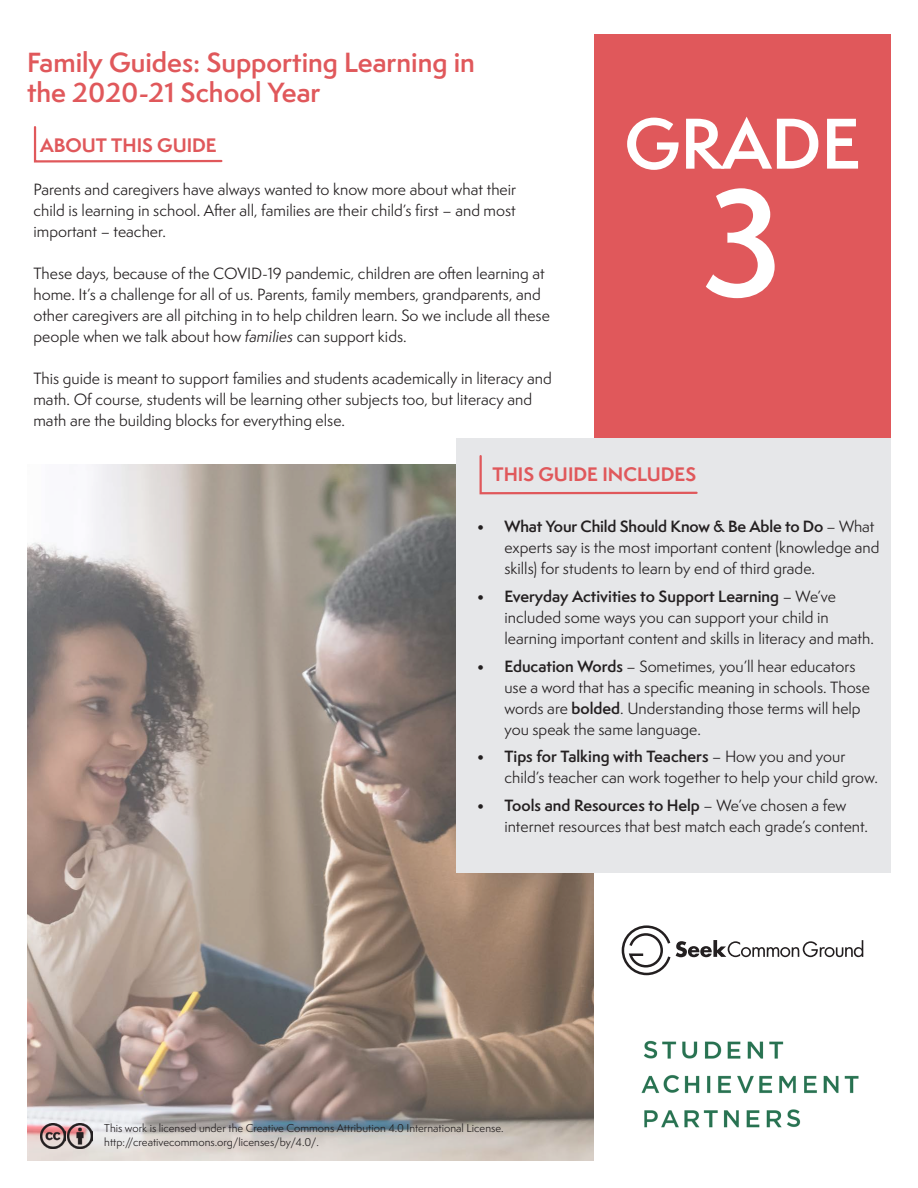
<style>
.page{position:relative;width:918px;height:1188px;background:#fff}
.page>*{position:absolute;margin:0;border:0;box-sizing:border-box;transform-origin:0 0}
.t1{font:600 141px "Semplicita Pro";color:#fff}
.t2{font:600 66px "Semplicita Pro";color:#fff}
.t3{font:600 25.5px/30.6px "Semplicita Pro";color:#e0585b}
.t4{font:700 18px "Semplicita Pro";color:#e0585b}
.t5{font:15px/21px "Semplicita Pro";color:#231f20}
.t6{font:10.5px "Semplicita Pro";color:#231f20}
.s1{font-style:italic}
.s2{font-weight:600}
</style>
<div class="page">
<img style="left:27px;top:464px;width:567px;height:697px">
<div style="left:594px;top:34px;width:297px;height:492px;background:#e0585b"></div>
<div style="left:457px;top:438px;width:434px;height:435px;background:#e6e7e9"></div>
<svg style="left:621px;top:925px;width:242px;height:51px"></svg>
<svg style="left:33px;top:126px;width:190px;height:37px"></svg>
<svg style="left:479px;top:455px;width:219px;height:40px"></svg>
<img style="left:40px;top:1123px;width:52px;height:25px">
<img style="left:641px;top:1040px;width:218px;height:88px">
<p class="t3" style="left:27px;top:46px;width:449px">Family Guides: Supporting Learning in the 2020-21 School Year</p>
<p class="t4" style="left:40px;top:132px;width:178px">ABOUT THIS GUIDE</p>
<p class="t5" style="left:33px;top:179px;width:484px;text-align:justify">Parents and caregivers have always wanted to know more about what their child is learning in school. After all, families are their child’s first – and most important – teacher.</p>
<p class="t5" style="left:33px;top:263px;width:518px">These days, because of the COVID-19 pandemic, children are often learning at home. It’s a challenge for all of us. Parents, family members, grandparents, and other caregivers are all pitching in to help children learn. So we include all these people when we talk about how <span class="s1">families</span> can support kids.</p>
<p class="t5" style="left:33px;top:368px;width:520px">This guide is meant to support families and students academically in literacy and math. Of course, students will be learning other subjects too, but literacy and math are the building blocks for everything else.</p>
<p class="t2" style="left:624px;top:96px;width:238px">GRADE</p>
<p class="t1" style="left:702px;top:140px;width:82px">3</p>
<p class="t4" style="left:493px;top:461px;width:205px">THIS GUIDE INCLUDES</p>
<p class="t5" style="left:504px;top:516px;width:377px;text-indent:-27px"><span class="s2">• What Your Child Should Know &amp; Be Able to Do</span> – What experts say is the most important content (knowledge and skills) for students to learn by end of third grade.</p>
<p class="t5" style="left:504px;top:585px;width:371px;text-indent:-27px"><span class="s2">• Everyday Activities to Support Learning</span> – We’ve included some ways you can support your child in learning important content and skills in literacy and math.</p>
<p class="t5" style="left:504px;top:655px;width:367px;text-indent:-27px"><span class="s2">• Education Words</span> – Sometimes, you’ll hear educators use a word that has a specific meaning in schools. Those words are <span class="s2">bolded</span>. Understanding those terms will help you speak the same language.</p>
<p class="t5" style="left:504px;top:746px;width:375px;text-indent:-27px"><span class="s2">• Tips for Talking with Teachers</span> – How you and your child’s teacher can work together to help your child grow.</p>
<p class="t5" style="left:504px;top:795px;width:365px;text-indent:-27px"><span class="s2">• Tools and Resources to Help</span> – We’ve chosen a few internet resources that best match each grade’s content.</p>
<p class="t6" style="left:104px;top:1120px;width:401px">This work is licensed under the Creative Commons Attribution 4.0 International License.</p>
<p class="t6" style="left:104px;top:1135px;width:216px">http://creativecommons.org/licenses/by/4.0/.</p>
</div>
